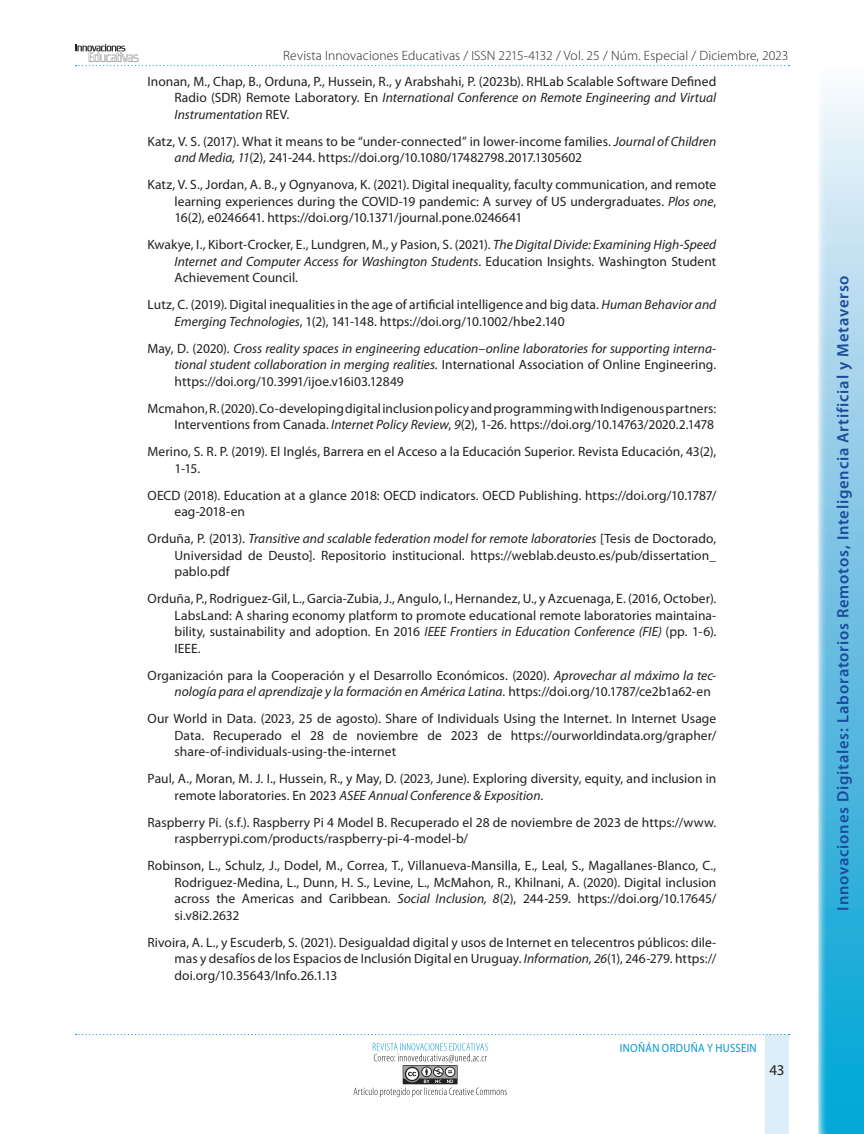
<style>
.page{position:relative;width:864px;height:1134px;background:#fff}
.page>*{position:absolute;margin:0;border:0;box-sizing:border-box;transform-origin:0 0}
.t1{font:600 16.5px "Myriad Pro";letter-spacing:.045em;color:#1a4c99}
.t2{font:15px "Myriad Pro";color:#231f20}
.REFERENCIAS{font:13.5px/16.5px "Myriad Pro";letter-spacing:.005em;color:#231f20;text-align:justify}
.REFERENCIAS-2{font:italic 13.5px/16.5px "Myriad Pro";color:#231f20;text-align:justify}
.t3{font:300 13.5px "Myriad Pro";letter-spacing:.01em;color:#231f20}
.t4{font:12px "Myriad Pro";letter-spacing:.03em;color:#0097ce;scale:.9 1}
.s1{font-style:italic}
.s2{font-style:normal}
</style>
<div class="page">
<svg style="left:76px;top:44px;width:713px;height:22px"></svg>
<div style="left:765px;top:1034px;width:23px;height:100px;background:#dceef7"></div>
<svg style="left:76px;top:1034px;width:713px;height:1px"></svg>
<svg style="left:354px;top:1043px;width:153px;height:54px"></svg>
<svg style="left:818px;top:91px;width:46px;height:1043px;background:#79c7e6"></svg>
<p class="t3" style="left:283px;top:48px;width:507px">Revista Innovaciones Educativas / ISSN 2215-4132 / Vol. 25 / Núm. Especial / Diciembre, 2023</p>
<p class="REFERENCIAS" style="left:175px;top:73px;width:543px;text-indent:-27px">Inonan, M., Chap, B., Orduna, P., Hussein, R., y Arabshahi, P. (2023b). RHLab Scalable Software Defined Radio (SDR) Remote Laboratory. En <span class="s1">International Conference on Remote Engineering and Virtual Instrumentation</span> REV.</p>
<p class="REFERENCIAS" style="left:175px;top:133px;width:543px;text-indent:-27px">Katz, V. S. (2017). What it means to be “under-connected” in lower-income families. <span class="s1">Journal of Children and Media, 11</span>(2), 241-244. https://doi.org/10.1080/17482798.2017.1305602</p>
<p class="REFERENCIAS" style="left:175px;top:177px;width:543px;text-indent:-27px">Katz, V. S., Jordan, A. B., y Ognyanova, K. (2021). Digital inequality, faculty communication, and remote learning experiences during the COVID-19 pandemic: A survey of US undergraduates. <span class="s1">Plos one</span>, 16(2), e0246641. https://doi.org/10.1371/journal.pone.0246641</p>
<p class="REFERENCIAS" style="left:175px;top:237px;width:543px;text-indent:-27px">Kwakye, I., Kibort-Crocker, E., Lundgren, M., y Pasion, S. (2021). <span class="s1">The Digital Divide: Examining High-Speed Internet and Computer Access for Washington Students</span>. Education Insights. Washington Student Achievement Council.</p>
<p class="REFERENCIAS" style="left:175px;top:297px;width:543px;text-indent:-27px">Lutz, C. (2019). Digital inequalities in the age of artificial intelligence and big data. <span class="s1">Human Behavior and<br>Emerging Technologies</span>, 1(2), 141-148. https://doi.org/10.1002/hbe2.140</p>
<p class="REFERENCIAS-2" style="left:175px;top:340px;width:543px;text-indent:-27px"><span class="s2">May, D. (2020).</span> Cross reality spaces in engineering education–online laboratories for supporting interna&shy;tional student collaboration in merging realities. <span class="s2">International Association of Online Engineering. https://doi.org/10.3991/ijoe.v16i03.12849</span></p>
<p class="REFERENCIAS" style="left:148px;top:400px;width:570px;text-align:right">Mcmahon, R. (2020). Co-developing digital inclusion policy and programming with Indigenous partners:<br>Interventions from Canada. <span class="s1">Internet Policy Review</span>, <span class="s1">9</span>(2), 1-26. https://doi.org/10.14763/2020.2.1478</p>
<p class="REFERENCIAS" style="left:175px;top:444px;width:543px;text-indent:-27px">Merino, S. R. P. (2019). El Inglés, Barrera en el Acceso a la Educación Superior. Revista Educación, 43(2),<br>1-15.</p>
<p class="REFERENCIAS" style="left:175px;top:487px;width:543px;text-indent:-27px">OECD (2018). Education at a glance 2018: OECD indicators. OECD Publishing. https://doi.org/10.1787/ eag-2018-en</p>
<p class="REFERENCIAS" style="left:175px;top:531px;width:543px;text-indent:-27px">Orduña, P. (2013). <span class="s1">Transitive and scalable federation model for remote laboratories</span> [Tesis de Doctorado, Universidad de Deusto]. Repositorio institucional. https://weblab.deusto.es/pub/dissertation_ pablo.pdf</p>
<p class="REFERENCIAS" style="left:175px;top:591px;width:543px;text-indent:-27px">Orduña, P., Rodriguez-Gil, L., Garcia-Zubia, J., Angulo, I., Hernandez, U., y Azcuenaga, E. (2016, October).<br>LabsLand: A sharing economy platform to promote educational remote laboratories maintaina&shy;bility, sustainability and adoption. En 2016 <span class="s1">IEEE Frontiers in Education Conference (FIE)</span> (pp. 1-6).<br>IEEE.</p>
<p class="REFERENCIAS" style="left:175px;top:667px;width:543px;text-indent:-27px">Organización para la Cooperación y el Desarrollo Económicos. (2020). <span class="s1">Aprovechar al máximo la tec&shy;nología para el aprendizaje y la formación en América Latina.</span> https://doi.org/10.1787/ce2b1a62-en</p>
<p class="REFERENCIAS" style="left:175px;top:711px;width:543px;text-indent:-27px">Our World in Data. (2023, 25 de agosto). Share of Individuals Using the Internet. In Internet Usage Data. Recuperado el 28 de noviembre de 2023 de https://ourworldindata.org/grapher/ share-of-individuals-using-the-internet</p>
<p class="REFERENCIAS" style="left:175px;top:771px;width:543px;text-indent:-27px">Paul, A., Moran, M. J. I., Hussein, R., y May, D. (2023, June). Exploring diversity, equity, and inclusion in remote laboratories. En 2023 <span class="s1">ASEE Annual Conference &amp; Exposition</span>.</p>
<p class="REFERENCIAS" style="left:175px;top:814px;width:543px;text-indent:-27px">Raspberry Pi. (s.f.). Raspberry Pi 4 Model B. Recuperado el 28 de noviembre de 2023 de https://www. raspberrypi.com/products/raspberry-pi-4-model-b/</p>
<p class="REFERENCIAS" style="left:175px;top:858px;width:543px;text-indent:-27px">Robinson, L., Schulz, J., Dodel, M., Correa, T., Villanueva-Mansilla, E., Leal, S., Magallanes-Blanco, C., Rodriguez-Medina, L., Dunn, H. S., Levine, L., McMahon, R., Khilnani, A. (2020). Digital inclusion across the Americas and Caribbean. <span class="s1">Social Inclusion, 8</span>(2), 244-259. https://doi.org/10.17645/ si.v8i2.2632</p>
<p class="REFERENCIAS" style="left:175px;top:934px;width:543px;text-indent:-27px">Rivoira, A. L., y Escuderb, S. (2021). Desigualdad digital y usos de Internet en telecentros públicos: dile&shy;mas y desafíos de los Espacios de Inclusión Digital en Uruguay. <span class="s1">Information, 26</span>(1), 246-279. https:// doi.org/10.35643/Info.26.1.13</p>
<p class="t4" style="left:620px;top:1041px;width:153px">INOÑÁN ORDUÑA Y HUSSEIN</p>
<p class="t2" style="left:769px;top:1061px;width:17px">43</p>
<p class="t1" style="left:834px;top:911px;width:637px;rotate:-90deg">Innovaciones Digitales: Laboratorios Remotos, Inteligencia Artificial y Metaverso</p>
</div>
